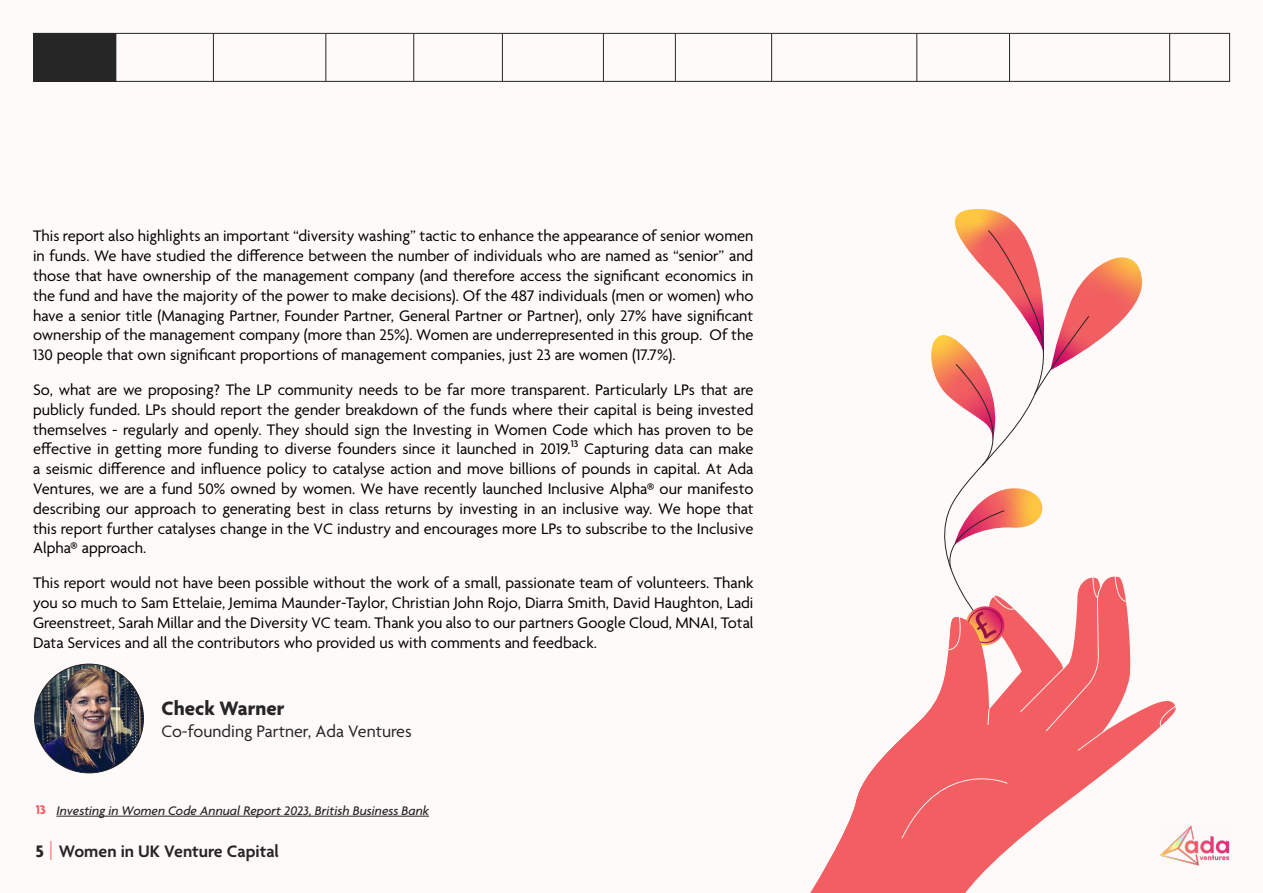
<style>
.page{position:relative;width:1263px;height:893px;background:#fffafa}
.page>*{position:absolute;margin:0;border:0;box-sizing:border-box;transform-origin:0 0}
.t1{font:700 21px "Agenda";color:#262626}
.t2{font:18px "Agenda";color:#262626}
.t3{font:600 18px "Agenda";color:#262626}
.t4{font:16.5px/19.8px "Agenda";color:#000;text-align:justify}
.t5{font:italic 500 13.5px "Agenda";color:#262626}
.t6{font:600 10.5px "Agenda";color:#262626}
.s1{font-weight:700;font-style:normal;color:#f25e61}
.s2{font-weight:700}
</style>
<div class="page">
<img style="left:1175px;top:825px;width:55px;height:41px">
<img style="left:35px;top:664px;width:108px;height:109px;border-radius:54px">
<svg style="left:51px;top:841px;width:1px;height:19px"></svg>
<hr style="left:56px;top:816px;width:373px;height:1px;background:#262626">
<img style="left:954px;top:209px;width:66px;height:21px">
<svg style="left:990px;top:839px;width:29px;height:27px"></svg>
<svg style="left:810px;top:739px;width:180px;height:154px;fill:#f25e61"></svg>
<svg style="left:901px;top:576px;width:276px;height:263px"></svg>
<svg style="left:926px;top:230px;width:146px;height:385px"></svg>
<img style="left:1051px;top:257px;width:91px;height:90px">
<svg style="left:1034px;top:316px;width:55px;height:79px"></svg>
<img style="left:930px;top:335px;width:67px;height:106px">
<svg style="left:955px;top:363px;width:64px;height:103px"></svg>
<img style="left:954px;top:488px;width:90px;height:57px">
<svg style="left:941px;top:510px;width:64px;height:60px"></svg>
<img style="left:965px;top:606px;width:40px;height:40px">
<svg style="left:948px;top:608px;width:54px;height:45px"></svg>
<div style="left:33px;top:33px;width:83px;height:49px;background:#262626"></div>
<div style="left:33px;top:33px;width:1197px;height:49px;border:1px solid #262626"></div>
<hr style="left:115px;top:33px;width:1px;height:48px;background:#262626">
<hr style="left:325px;top:33px;width:1px;height:48px;background:#262626">
<hr style="left:213px;top:33px;width:1px;height:48px;background:#262626">
<hr style="left:413px;top:33px;width:1px;height:48px;background:#262626">
<hr style="left:502px;top:33px;width:1px;height:48px;background:#262626">
<hr style="left:603px;top:33px;width:1px;height:48px;background:#262626">
<hr style="left:675px;top:33px;width:1px;height:48px;background:#262626">
<hr style="left:771px;top:33px;width:1px;height:48px;background:#262626">
<hr style="left:1169px;top:33px;width:1px;height:48px;background:#262626">
<hr style="left:916px;top:33px;width:1px;height:48px;background:#262626">
<hr style="left:1009px;top:33px;width:1px;height:48px;background:#262626">
<p class="t4" style="left:33px;top:227px;width:722px">This report also highlights an important “diversity washing” tactic to enhance the appearance of senior women in funds. We have studied the difference between the number of individuals who are named as “senior” and those that have ownership of the management company (and therefore access the significant economics in the fund and have the majority of the power to make decisions). Of the 487 individuals (men or women) who have a senior title (Managing Partner, Founder Partner, General Partner or Partner), only 27% have significant ownership of the management company (more than 25%). Women are underrepresented in this group. Of the 130 people that own significant proportions of management companies, just 23 are women (17.7%).</p>
<p class="t4" style="left:33px;top:381px;width:722px">So, what are we proposing? The LP community needs to be far more transparent. Particularly LPs that are publicly funded. LPs should report the gender breakdown of the funds where their capital is being invested themselves - regularly and openly. They should sign the Investing in Women Code which has proven to be effective in getting more funding to diverse founders since it launched in 2019.</p>
<p class="t6" style="left:571px;top:438px;width:9px">13</p>
<p class="t4" style="left:33px;top:440px;width:722px;text-indent:551px">Capturing data can make a seismic difference and influence policy to catalyse action and move billions of pounds in capital. At Ada Ventures, we are a fund 50% owned by women. We have recently launched Inclusive Alpha® our manifesto describing our approach to generating best in class returns by investing in an inclusive way. We hope that this report further catalyses change in the VC industry and encourages more LPs to subscribe to the Inclusive Alpha® approach.</p>
<p class="t4" style="left:33px;top:574px;width:722px">This report would not have been possible without the work of a small, passionate team of volunteers. Thank you so much to Sam Ettelaie, Jemima Maunder-Taylor, Christian John Rojo, Diarra Smith, David Haughton, Ladi Greenstreet, Sarah Millar and the Diversity VC team. Thank you also to our partners Google Cloud, MNAI, Total Data Services and all the contributors who provided us with comments and feedback.</p>
<p class="t1" style="left:161px;top:697px;width:124px">Check Warner</p>
<p class="t2" style="left:161px;top:721px;width:252px">Co-founding Partner, Ada Ventures</p>
<p class="t5" style="left:36px;top:803px;width:395px"><span class="s1">13</span> Investing in Women Code Annual Report 2023, British Business Bank</p>
<p class="t3" style="left:35px;top:841px;width:245px"><span class="s2">5</span> Women in UK Venture Capital</p>
</div>
